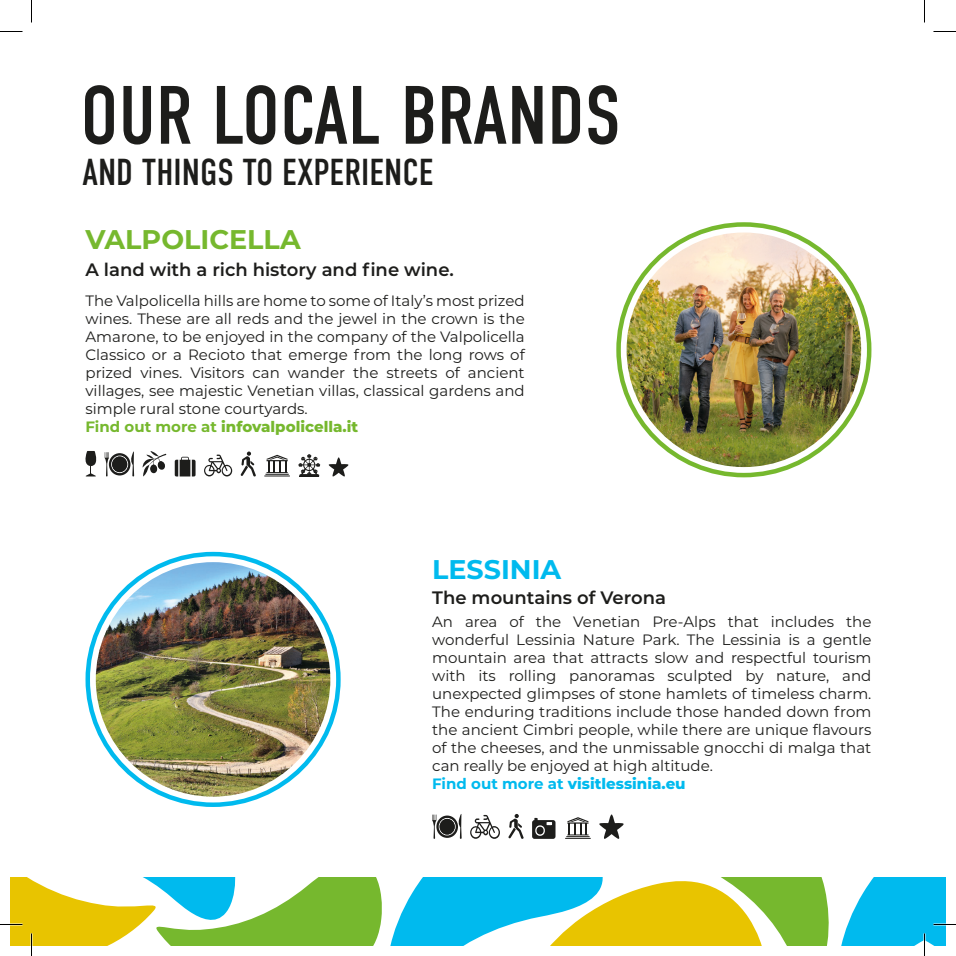
<style>
.page{position:relative;width:956px;height:956px;background:#fff}
.page>*{position:absolute;margin:0;border:0;box-sizing:border-box;transform-origin:0 0}
.t1{font:82.5px "DIN Condensed";color:#1d1d1b}
.t2{font:37.5px "DIN Condensed";color:#1d1d1b}
.t3{font:700 27px "Montserrat";color:#76b82e}
.t4{font:700 27px "Montserrat";color:#00baee}
.t5{font:600 18px "Montserrat";color:#1d1d1b}
.t6{font:15px/18px "Montserrat";color:#1d1d1b;text-align:justify}
.t7{font:800 15px "Montserrat";color:#76b82e}
.t8{font:800 15px "Montserrat";color:#00baee}
.s1{font-weight:700}
</style>
<div class="page">
<img style="left:96px;top:562px;width:234px;height:235px;border-radius:117px">
<svg style="left:532px;top:817px;width:23px;height:22px"></svg>
<svg style="left:599px;top:814px;width:25px;height:25px"></svg>
<svg style="left:470px;top:815px;width:30px;height:24px"></svg>
<svg style="left:432px;top:814px;width:30px;height:25px"></svg>
<svg style="left:508px;top:814px;width:16px;height:25px"></svg>
<svg style="left:565px;top:817px;width:26px;height:22px"></svg>
<img style="left:627px;top:232px;width:234px;height:235px;border-radius:117px">
<svg style="left:328px;top:457px;width:21px;height:20px"></svg>
<svg style="left:85px;top:451px;width:12px;height:25px"></svg>
<svg style="left:175px;top:457px;width:21px;height:19px"></svg>
<svg style="left:142px;top:451px;width:24px;height:25px"></svg>
<svg style="left:204px;top:455px;width:28px;height:21px"></svg>
<svg style="left:298px;top:454px;width:22px;height:23px"></svg>
<svg style="left:264px;top:455px;width:26px;height:21px"></svg>
<svg style="left:105px;top:451px;width:29px;height:25px"></svg>
<svg style="left:241px;top:451px;width:15px;height:26px"></svg>
<svg style="left:0;top:31px;width:22px;height:1px"></svg>
<svg style="left:933px;top:31px;width:23px;height:1px"></svg>
<svg style="left:31px;top:0;width:1px;height:23px"></svg>
<svg style="left:924px;top:0;width:1px;height:23px"></svg>
<svg style="left:0;top:878px;width:956px;height:78px"></svg>
<p class="t1" style="left:80px;top:69px;width:542px">OUR LOCAL BRANDS</p>
<p class="t2" style="left:83px;top:152px;width:353px">AND THINGS TO EXPERIENCE</p>
<p class="t3" style="left:86px;top:220px;width:217px">VALPOLICELLA</p>
<p class="t5" style="left:86px;top:257px;width:370px">A land with a rich history and fine wine.</p>
<p class="t6" style="left:86px;top:291px;width:441px">The Valpolicella hills are home to some of Italy’s most prized wines. These are all reds and the jewel in the crown is the Amarone, to be enjoyed in the company of the Valpolicella Classico or a Recioto that emerge from the long rows of prized vines. Visitors can wander the streets of ancient villages, see majestic Venetian villas, classical gardens and simple rural stone courtyards.</p>
<p class="t7" style="left:86px;top:415px;width:274px"><span class="s1">Find out more at</span> infovalpolicella.it</p>
<p class="t4" style="left:432px;top:550px;width:131px">LESSINIA</p>
<p class="t5" style="left:432px;top:585px;width:235px">The mountains of Verona</p>
<p class="t6" style="left:432px;top:612px;width:441px">An area of the Venetian Pre-Alps that includes the wonderful Lessinia Nature Park. The Lessinia is a gentle mountain area that attracts slow and respectful tourism with its rolling panoramas sculpted by nature, and unexpected glimpses of stone hamlets of timeless charm.<br>The enduring traditions include those handed down from the ancient Cimbri people, while there are unique flavours of the cheeses, and the unmissable gnocchi di malga that can really be enjoyed at high altitude.</p>
<p class="t8" style="left:432px;top:773px;width:255px"><span class="s1">Find out more at</span> visitlessinia.eu</p>
</div>
